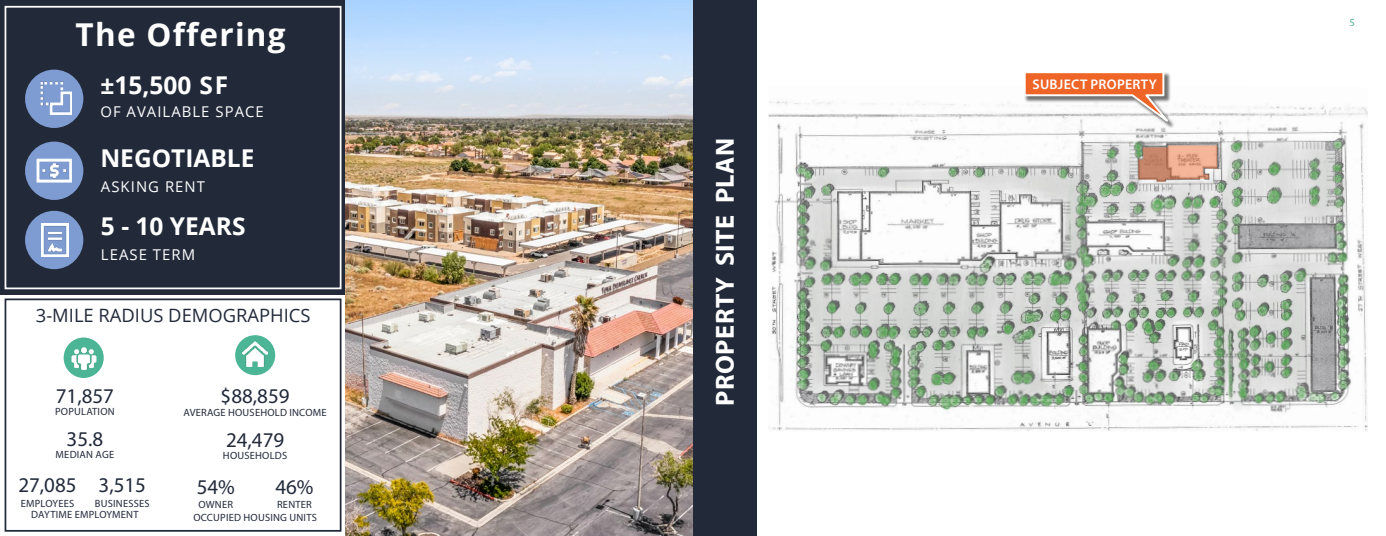
<style>
.page{position:relative;width:1386px;height:536px;background:#fff}
.page>*{position:absolute;margin:0;border:0;box-sizing:border-box;transform-origin:0 0}
.t1{font:700 31.5px "Open Sans";letter-spacing:.04em;color:#fff}
.t2{font:700 26.25px "Myriad Pro";letter-spacing:.02em;color:#fff}
.t3{font:700 24.5px "Open Sans";color:#fff}
.t4{font:21px "Myriad Pro";color:#222a3a}
.t5{font:18.38px "Open Sans";color:#222a3a}
.t6{font:14.88px "Open Sans";letter-spacing:.07em;color:#fff}
.t7{font:600 14px "Myriad Pro";letter-spacing:.02em;color:#fff}
.t8{font:10.5px/11.4px "Myriad Pro";letter-spacing:.02em;color:#222a3a}
.t9{font:10.5px "Myriad Pro";color:#4bb595}
</style>
<div class="page">
<div style="left:693px;top:0;width:63px;height:536px;background:#222a3a"></div>
<div style="left:0;top:0;width:346px;height:294px;background:#222a3a"></div>
<svg style="left:64px;top:337px;width:40px;height:41px"></svg>
<img style="left:66px;top:340px;width:36px;height:36px">
<div style="left:235px;top:335px;width:40px;height:40px;background:#4bb595;border-radius:50%"></div>
<img style="left:242px;top:341px;width:26px;height:25px">
<div style="left:5px;top:298px;width:337px;height:233px;border:2px solid #222a3a"></div>
<div style="left:5px;top:6px;width:337px;height:283px;border:2px solid #fff"></div>
<img style="left:346px;top:0;width:347px;height:535px">
<div style="left:25px;top:141px;width:58px;height:59px;background:#7e9cd1;border-radius:50%"></div>
<img style="left:37px;top:159px;width:35px;height:23px">
<div style="left:25px;top:70px;width:58px;height:58px;background:#7e9cd1;border-radius:50%"></div>
<img style="left:40px;top:82px;width:31px;height:33px">
<div style="left:25px;top:211px;width:58px;height:58px;background:#7e9cd1;border-radius:50%"></div>
<img style="left:41px;top:223px;width:27px;height:33px">
<img style="left:769px;top:101px;width:599px;height:330px">
<svg style="left:1023px;top:72px;width:155px;height:59px"></svg>
<svg style="left:1138px;top:145px;width:79px;height:37px;background:#d5a088"></svg>
<h1 class="t1" style="left:76px;top:12px;width:212px">The Offering</h1>
<h3 class="t3" style="left:100px;top:67px;width:129px">±15,500 SF</h3>
<h3 class="t6" style="left:100px;top:102px;width:165px">OF AVAILABLE SPACE</h3>
<h3 class="t3" style="left:100px;top:141px;width:156px">NEGOTIABLE</h3>
<h3 class="t6" style="left:101px;top:176px;width:106px">ASKING RENT</h3>
<h3 class="t3" style="left:101px;top:209px;width:146px">5 - 10 YEARS</h3>
<h3 class="t6" style="left:101px;top:244px;width:96px">LEASE TERM</h3>
<h3 class="t5" style="left:36px;top:303px;width:276px">3-MILE RADIUS DEMOGRAPHICS</h3>
<h3 class="t4" style="left:56px;top:383px;width:60px">71,857</h3>
<p class="t8" style="left:55px;top:405px;width:61px">POPULATION</p>
<h3 class="t4" style="left:67px;top:426px;width:38px">35.8</h3>
<p class="t8" style="left:56px;top:448px;width:60px">MEDIAN AGE</p>
<h3 class="t4" style="left:18px;top:471px;width:129px">27,085 3,515</h3>
<p class="t8" style="left:21px;top:497px;width:55px">EMPLOYEES</p>
<p class="t8" style="left:31px;top:497px;width:120px;text-indent:64px">BUSINESSES<br>DAYTIME EMPLOYMENT</p>
<h3 class="t4" style="left:221px;top:383px;width:70px">$88,859</h3>
<p class="t8" style="left:184px;top:406px;width:145px">AVERAGE HOUSEHOLD INCOME</p>
<h3 class="t4" style="left:226px;top:426px;width:60px">24,479</h3>
<p class="t8" style="left:223px;top:449px;width:66px">HOUSEHOLDS</p>
<h3 class="t4" style="left:197px;top:473px;width:40px">54%</h3>
<h3 class="t4" style="left:275px;top:473px;width:40px">46%</h3>
<p class="t8" style="left:198px;top:499px;width:36px">OWNER</p>
<p class="t8" style="left:193px;top:498px;width:125px;line-height:12.6px;text-indent:84px">RENTER<br>OCCUPIED HOUSING UNITS</p>
<h2 class="t2" style="left:708px;top:406px;width:270px;rotate:-90deg">PROPERTY SITE PLAN</h2>
<h3 class="t7" style="left:1032px;top:75px;width:126px">SUBJECT PROPERTY</h3>
<p class="t9" style="left:1349px;top:16px;width:7px">5</p>
</div>
